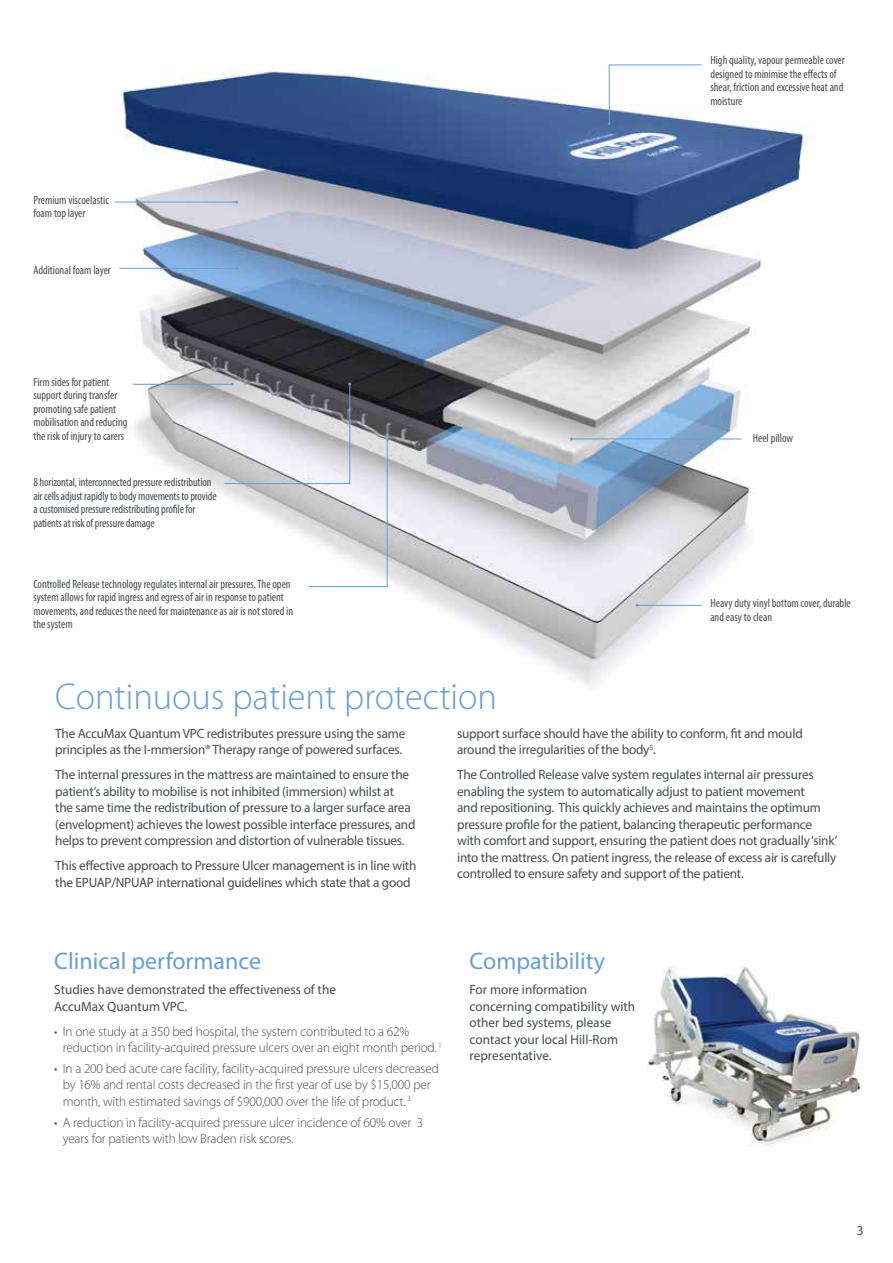
<style>
.page{position:relative;width:893px;height:1263px;background:#fff}
.page>*{position:absolute;margin:0;border:0;box-sizing:border-box;transform-origin:0 0}
.t1{font:300 37.5px "Myriad Pro";color:#669fd5}
.t2{font:24px "Myriad Pro";color:#669fd5}
.t3{font:13.5px/16.5px "Myriad Pro";letter-spacing:-.015em;color:#474c55}
.t4{font:300 13.5px/16.5px "Myriad Pro";letter-spacing:-.01em;color:#474c55}
.t5{font:condensed 12px/13.5px "Myriad Pro";color:#474c55}
</style>
<div class="page">
<img style="left:648px;top:967px;width:214px;height:180px">
<img style="left:114px;top:70px;width:695px;height:615px">
<svg style="left:608px;top:64px;width:94px;height:61px"></svg>
<hr style="left:637px;top:605px;width:65px;height:1px;background:#669fd5">
<hr style="left:571px;top:439px;width:171px;height:1px;background:#669fd5">
<hr style="left:115px;top:202px;width:122px;height:1px;background:#669fd5">
<hr style="left:120px;top:268px;width:117px;height:1px;background:#669fd5">
<svg style="left:132px;top:382px;width:257px;height:205px"></svg>
<p class="t5" style="left:33px;top:193px;width:77px">Premium viscoelastic foam top layer</p>
<p class="t5" style="left:33px;top:263px;width:79px">Additional foam layer</p>
<p class="t5" style="left:33px;top:375px;width:96px">Firm sides for patient support during transfer promoting safe patient mobilisation and reducing the risk of injury to carers</p>
<p class="t5" style="left:33px;top:476px;width:185px">8 horizontal, interconnected pressure redistribution air cells adjust rapidly to body movements to provide a customised pressure redistributing profile for patients at risk of pressure damage</p>
<p class="t5" style="left:33px;top:577px;width:261px">Controlled Release technology regulates internal air pressures. The open system allows for rapid ingress and egress of air in response to patient movements, and reduces the need for maintenance as air is not stored in the system</p>
<p class="t5" style="left:710px;top:53px;width:136px">High quality, vapour permeable cover designed to minimise the effects of shear, friction and excessive heat and moisture</p>
<p class="t5" style="left:753px;top:431px;width:42px">Heel pillow</p>
<p class="t5" style="left:710px;top:596px;width:142px">Heavy duty vinyl bottom cover, durable and easy to clean</p>
<h1 class="t1" style="left:55px;top:675px;width:443px">Continuous patient protection</h1>
<p class="t3" style="left:55px;top:725px;width:352px">The AccuMax Quantum VPC redistributes pressure using the same principles as the I-mmersion® Therapy range of powered surfaces.</p>
<p class="t3" style="left:55px;top:766px;width:362px">The internal pressures in the mattress are maintained to ensure the patient’s ability to mobilise is not inhibited (immersion) whilst at<br>the same time the redistribution of pressure to a larger surface area (envelopment) achieves the lowest possible interface pressures, and helps to prevent compression and distortion of vulnerable tissues.</p>
<p class="t3" style="left:55px;top:857px;width:363px">This effective approach to Pressure Ulcer management is in line with the EPUAP/NPUAP international guidelines which state that a good</p>
<p class="t3" style="left:457px;top:725px;width:347px">support surface should have the ability to conform, fit and mould around the irregularities of the body<sup>5</sup>.</p>
<p class="t3" style="left:457px;top:766px;width:382px">The Controlled Release valve system regulates internal air pressures enabling the system to automatically adjust to patient movement<br>and repositioning. This quickly achieves and maintains the optimum pressure profile for the patient, balancing therapeutic performance with comfort and support, ensuring the patient does not gradually ‘sink’ into the mattress. On patient ingress, the release of excess air is carefully controlled to ensure safety and support of the patient.</p>
<h2 class="t2" style="left:54px;top:946px;width:208px">Clinical performance</h2>
<p class="t3" style="left:54px;top:981px;width:283px">Studies have demonstrated the effectiveness of the<br>AccuMax Quantum VPC.</p>
<p class="t4" style="left:63px;top:1023px;width:381px;text-indent:-9px">• In one study at a 350 bed hospital, the system contributed to a 62% reduction in facility-acquired pressure ulcers over an eight month period. <sup>1</sup></p>
<p class="t4" style="left:63px;top:1060px;width:378px;text-indent:-9px">• In a 200 bed acute care facility, facility-acquired pressure ulcers decreased by 16% and rental costs decreased in the first year of use by $15,000 per month, with estimated savings of $900,000 over the life of product. <sup>3</sup></p>
<p class="t4" style="left:63px;top:1114px;width:362px;text-indent:-9px">• A reduction in facility-acquired pressure ulcer incidence of 60% over 3 years for patients with low Braden risk scores.</p>
<h2 class="t2" style="left:470px;top:946px;width:137px">Compatibility</h2>
<p class="t3" style="left:470px;top:981px;width:167px">For more information concerning compatibility with other bed systems, please contact your local Hill‑Rom representative.</p>
<p class="t3" style="left:857px;top:1222px;width:8px">3</p>
</div>
